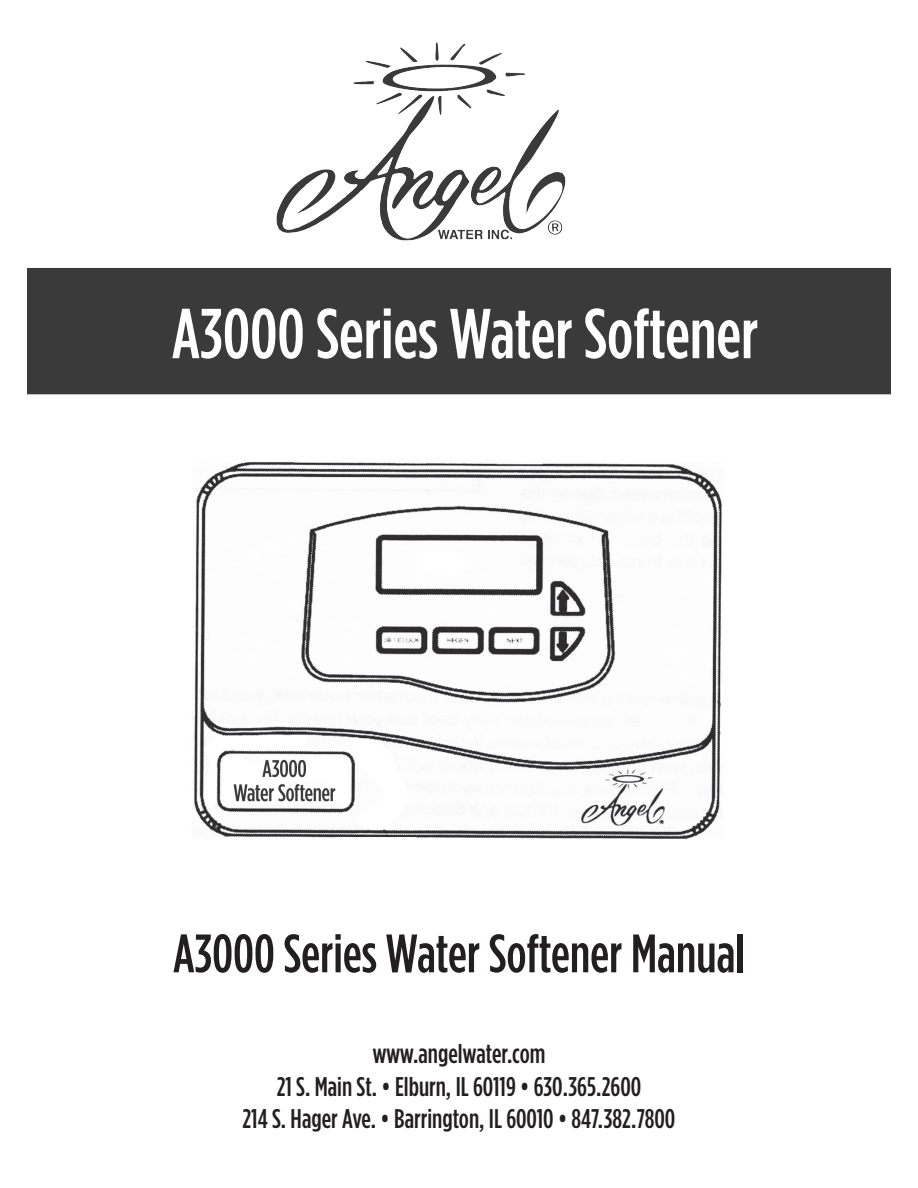
<style>
.page{position:relative;width:918px;height:1188px;background:#fff}
.page>*{position:absolute;margin:0;border:0;box-sizing:border-box;transform-origin:0 0}
.t1{font:500 70.5px "Gotham Condensed";color:#fff}
.t2{font:500 54px "Gotham Condensed";color:#231f20}
.t3{font:500 27px/32.4px "Gotham Condensed";color:#231f20;text-align:center}
</style>
<div class="page">
<img style="left:27px;top:42px;width:864px;height:797px">
<h1 class="t1" style="left:172px;top:295px;width:588px">A3000 Series Water Softener</h1>
<h2 class="t2" style="left:173px;top:924px;width:574px">A3000 Series Water Softener Manual</h2>
<p class="t3" style="left:243px;top:1037px;width:434px">www.angelwater.com<br>21 S. Main St. • Elburn, IL 60119 • 630.365.2600<br>214 S. Hager Ave. • Barrington, IL 60010 • 847.382.7800</p>
</div>
